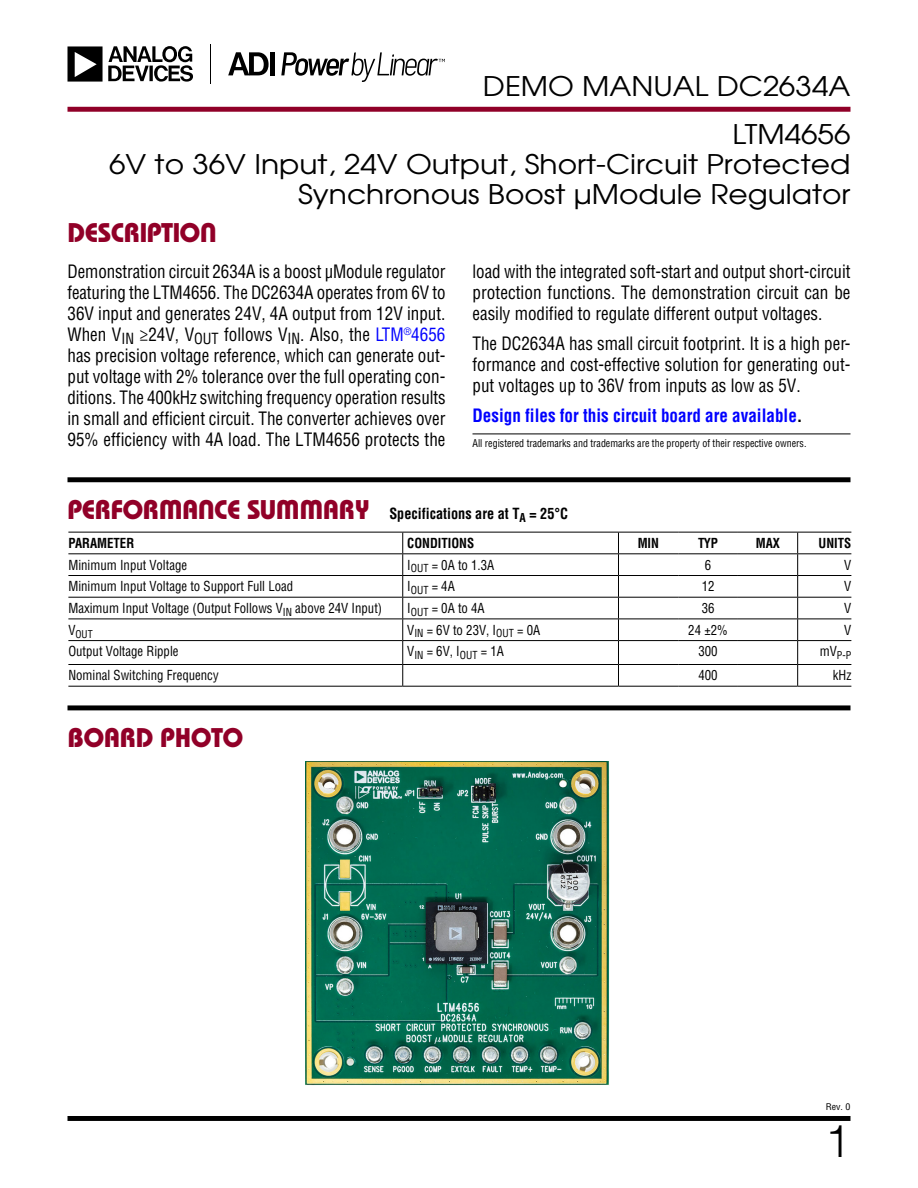
<style>
.page{position:relative;width:918px;height:1188px;background:#fff}
.page>*{position:absolute;margin:0;border:0;box-sizing:border-box;transform-origin:0 0}
.t1{font:300 45px "Helvetica";color:#000}
.D_S_Title{font:27px/30px "Avant Garde";color:#000;text-align:right;scale:1.1 1}
.Section_Heads_w_Rule{font:27px "Linear Bauhaus";letter-spacing:-.02em;color:#910028}
.Section_Heads{font:27px "Linear Bauhaus";letter-spacing:-.02em;color:#910028}
.Body_text{font:18px/21px "Linear Helv Cond";color:#000;text-align:justify;scale:.94 1}
.Body_text-2{font:18px/21px "Linear Helv Cond";color:#000;text-align:justify;scale:.95 1}
.Body_text-3{font:700 18px "Linear Helv Cond";color:#00f;scale:.95 1}
.Graph_Titles{font:700 15px "Linear Helv Cond";color:#000;scale:.95 1}
.Table_Body_-_True_Ta{font:13.5px "Linear Helv Cond";color:#000;scale:.95 1}
.Table_Body_-_True_Ta-2{font:700 13.5px "Linear Helv Cond";color:#000;scale:.95 1}
.TM_Line{font:10.5px "Linear Helv Cond";color:#000;scale:.95 1}
.Table_Body_-_True_Ta-3{font:10.5px "Linear Helv Cond";color:#000;scale:.95 1}
.t2{font:9px "Linear Helv Cond";color:#000;scale:1.1 1}
.s1{color:#00f}
.s2{color:#000}
</style>
<div class="page">
<div style="left:68px;top:1116px;width:782px;height:5px;background:#000"></div>
<svg style="left:67px;top:106px;width:784px;height:2px"></svg>
<div style="left:68px;top:107px;width:782px;height:5px;background:#900028"></div>
<svg style="left:68px;top:46px;width:125px;height:36px"></svg>
<hr style="left:210px;top:44px;width:1px;height:39px;background:#000">
<svg style="left:281px;top:52px;width:164px;height:30px"></svg>
<svg style="left:228px;top:52px;width:41px;height:23px"></svg>
<div style="left:270px;top:52px;width:5px;height:23px;background:#000"></div>
<hr style="left:472px;top:434px;width:378px;height:1px;background:#000">
<div style="left:68px;top:477px;width:782px;height:5px;background:#000"></div>
<hr style="left:403px;top:532px;width:215px;height:1px;background:#000">
<hr style="left:403px;top:553px;width:215px;height:1px;background:#000">
<hr style="left:68px;top:575px;width:335px;height:1px;background:#000">
<hr style="left:403px;top:575px;width:215px;height:1px;background:#000">
<hr style="left:68px;top:597px;width:335px;height:1px;background:#000">
<hr style="left:403px;top:597px;width:215px;height:1px;background:#000">
<hr style="left:68px;top:619px;width:335px;height:1px;background:#000">
<hr style="left:403px;top:619px;width:215px;height:1px;background:#000">
<hr style="left:68px;top:640px;width:335px;height:1px;background:#000">
<hr style="left:403px;top:640px;width:215px;height:1px;background:#000">
<hr style="left:68px;top:664px;width:335px;height:1px;background:#000">
<hr style="left:403px;top:664px;width:215px;height:1px;background:#000">
<hr style="left:68px;top:686px;width:335px;height:1px;background:#000">
<hr style="left:403px;top:686px;width:215px;height:1px;background:#000">
<hr style="left:798px;top:532px;width:53px;height:1px;background:#000">
<hr style="left:798px;top:553px;width:53px;height:1px;background:#000">
<hr style="left:798px;top:575px;width:53px;height:1px;background:#000">
<hr style="left:798px;top:597px;width:53px;height:1px;background:#000">
<hr style="left:798px;top:619px;width:53px;height:1px;background:#000">
<hr style="left:798px;top:640px;width:53px;height:1px;background:#000">
<hr style="left:798px;top:664px;width:53px;height:1px;background:#000">
<hr style="left:68px;top:532px;width:335px;height:1px;background:#000">
<svg style="left:402px;top:532px;width:1px;height:154px"></svg>
<hr style="left:68px;top:553px;width:335px;height:1px;background:#000">
<hr style="left:798px;top:686px;width:53px;height:1px;background:#000">
<hr style="left:618px;top:532px;width:60px;height:1px;background:#000">
<hr style="left:678px;top:532px;width:60px;height:1px;background:#000">
<hr style="left:738px;top:532px;width:60px;height:1px;background:#000">
<hr style="left:618px;top:553px;width:60px;height:1px;background:#000">
<hr style="left:678px;top:553px;width:60px;height:1px;background:#000">
<hr style="left:738px;top:553px;width:60px;height:1px;background:#000">
<hr style="left:618px;top:575px;width:60px;height:1px;background:#000">
<hr style="left:678px;top:575px;width:60px;height:1px;background:#000">
<hr style="left:738px;top:575px;width:60px;height:1px;background:#000">
<hr style="left:618px;top:597px;width:60px;height:1px;background:#000">
<hr style="left:678px;top:597px;width:60px;height:1px;background:#000">
<hr style="left:738px;top:597px;width:60px;height:1px;background:#000">
<hr style="left:618px;top:619px;width:60px;height:1px;background:#000">
<hr style="left:678px;top:619px;width:60px;height:1px;background:#000">
<hr style="left:738px;top:619px;width:60px;height:1px;background:#000">
<hr style="left:618px;top:640px;width:60px;height:1px;background:#000">
<hr style="left:678px;top:640px;width:60px;height:1px;background:#000">
<hr style="left:738px;top:640px;width:60px;height:1px;background:#000">
<hr style="left:618px;top:664px;width:60px;height:1px;background:#000">
<svg style="left:618px;top:532px;width:1px;height:154px"></svg>
<hr style="left:678px;top:664px;width:60px;height:1px;background:#000">
<hr style="left:738px;top:664px;width:60px;height:1px;background:#000">
<svg style="left:797px;top:532px;width:1px;height:154px"></svg>
<hr style="left:618px;top:686px;width:60px;height:1px;background:#000">
<hr style="left:678px;top:686px;width:60px;height:1px;background:#000">
<hr style="left:738px;top:686px;width:60px;height:1px;background:#000">
<div style="left:68px;top:705px;width:782px;height:5px;background:#000"></div>
<img style="left:305px;top:761px;width:305px;height:324px">
<h2 class="D_S_Title" style="left:483px;top:70px;width:336px">DEMO MANUAL DC2634A</h2>
<p class="D_S_Title" style="left:732px;top:118px;width:109px">LTM4656</p>
<p class="D_S_Title" style="left:109px;top:148px;width:676px">6V to 36V Input, 24V Output, Short-Circuit Protected<br>Synchronous Boost µModule Regulator</p>
<p class="Section_Heads" style="left:68px;top:216px;width:151px">DESCRIPTION</p>
<p class="Body_text" style="left:68px;top:260px;width:404px">Demonstration circuit 2634A is a boost µModule regulator featuring the LTM4656. The DC2634A operates from 6V to 36V input and generates 24V, 4A output from 12V input.<br>When V<sub>IN</sub> ≥24V, V<sub>OUT</sub> follows V<sub>IN</sub>. Also, the <span class="s1">LTM</span><sup>®</sup><span class="s1">4656 </span>has precision voltage reference, which can generate out&shy;put voltage with 2% tolerance over the full operating con&shy;ditions. The 400kHz switching frequency operation results in small and efficient circuit. The converter achieves over 95% efficiency with 4A load. The LTM4656 protects the</p>
<p class="Body_text-2" style="left:472px;top:260px;width:400px">load with the integrated soft-start and output short-circuit protection functions. The demonstration circuit can be easily modified to regulate different output voltages.</p>
<p class="Body_text-2" style="left:472px;top:332px;width:399px">The DC2634A has small circuit footprint. It is a high per&shy;formance and cost-effective solution for generating out&shy;put voltages up to 36V from inputs as low as 5V.</p>
<p class="Body_text-3" style="left:472px;top:404px;width:349px">Design files for this circuit board are available<span class="s2">.</span></p>
<p class="TM_Line" style="left:472px;top:437px;width:353px">All registered trademarks and trademarks are the property of their respective owners.</p>
<p class="Section_Heads_w_Rule" style="left:68px;top:493px;width:304px">PERFORMANCE SUMMARY</p>
<p class="Graph_Titles" style="left:389px;top:504px;width:190px">Specifications are at T<sub>A</sub> = 25°C</p>
<p class="Table_Body_-_True_Ta-2" style="left:68px;top:534px;width:71px">PARAMETER</p>
<p class="Table_Body_-_True_Ta-2" style="left:407px;top:534px;width:72px">CONDITIONS</p>
<p class="Table_Body_-_True_Ta-2" style="left:638px;top:534px;width:24px">MIN</p>
<p class="Table_Body_-_True_Ta-2" style="left:698px;top:534px;width:23px">TYP</p>
<p class="Table_Body_-_True_Ta-2" style="left:756px;top:534px;width:27px">MAX</p>
<p class="Table_Body_-_True_Ta-2" style="left:819px;top:534px;width:36px">UNITS</p>
<p class="Table_Body_-_True_Ta" style="left:68px;top:556px;width:127px">Minimum Input Voltage</p>
<p class="Table_Body_-_True_Ta" style="left:407px;top:556px;width:93px">I<sub>OUT</sub> = 0A to 1.3A</p>
<p class="Table_Body_-_True_Ta" style="left:705px;top:556px;width:8px">6</p>
<p class="Table_Body_-_True_Ta" style="left:844px;top:556px;width:9px">V</p>
<p class="Table_Body_-_True_Ta" style="left:68px;top:578px;width:238px">Minimum Input Voltage to Support Full Load</p>
<p class="Table_Body_-_True_Ta" style="left:407px;top:578px;width:52px">I<sub>OUT</sub> = 4A</p>
<p class="Table_Body_-_True_Ta" style="left:702px;top:578px;width:15px">12</p>
<p class="Table_Body_-_True_Ta" style="left:844px;top:578px;width:9px">V</p>
<p class="Table_Body_-_True_Ta" style="left:68px;top:600px;width:332px">Maximum Input Voltage (Output Follows V<sub>IN</sub> above 24V Input)</p>
<p class="Table_Body_-_True_Ta" style="left:407px;top:600px;width:83px">I<sub>OUT</sub> = 0A to 4A</p>
<p class="Table_Body_-_True_Ta" style="left:702px;top:600px;width:15px">36</p>
<p class="Table_Body_-_True_Ta" style="left:844px;top:600px;width:9px">V</p>
<p class="Table_Body_-_True_Ta-3" style="left:68px;top:627px;width:27px"><sup>V</sup>OUT</p>
<p class="Table_Body_-_True_Ta" style="left:407px;top:621px;width:141px">V<sub>IN</sub> = 6V to 23V, I<sub>OUT</sub> = 0A</p>
<p class="Table_Body_-_True_Ta" style="left:688px;top:621px;width:43px">24 ±2%</p>
<p class="Table_Body_-_True_Ta" style="left:844px;top:621px;width:9px">V</p>
<p class="Table_Body_-_True_Ta" style="left:68px;top:643px;width:117px">Output Voltage Ripple</p>
<p class="Table_Body_-_True_Ta" style="left:407px;top:643px;width:103px">V<sub>IN</sub> = 6V, I<sub>OUT</sub> = 1A</p>
<p class="Table_Body_-_True_Ta" style="left:698px;top:643px;width:22px">300</p>
<p class="Table_Body_-_True_Ta-3" style="left:820px;top:649px;width:35px"><sup>mV</sup>P-P</p>
<p class="Table_Body_-_True_Ta" style="left:68px;top:667px;width:160px">Nominal Switching Frequency</p>
<p class="Table_Body_-_True_Ta" style="left:698px;top:667px;width:22px">400</p>
<p class="Table_Body_-_True_Ta" style="left:833px;top:667px;width:21px">kHz</p>
<p class="Section_Heads_w_Rule" style="left:68px;top:721px;width:178px">BOARD PHOTO</p>
<p class="t2" style="left:826px;top:1102px;width:24px">Rev. 0</p>
<h1 class="t1" style="left:825px;top:1103px;width:27px">1</h1>
</div>
